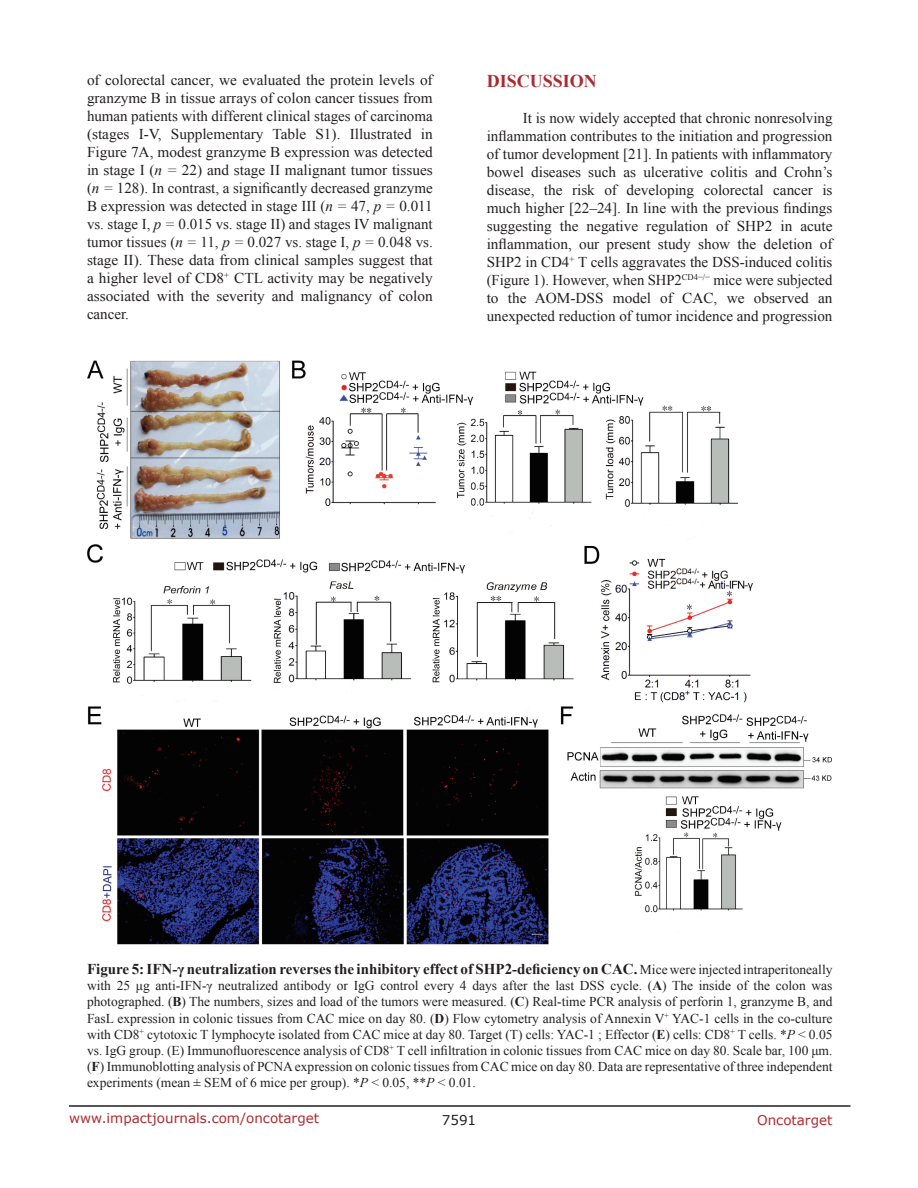
<style>
.page{position:relative;width:918px;height:1188px;background:#fff}
.page>*{position:absolute;margin:0;border:0;box-sizing:border-box;transform-origin:0 0}
.Heading{font:700 18px "Times New Roman";color:#ac2b31}
.BodyText{font:15px/18px "Times New Roman";color:#231f20;text-align:justify}
.FigureText{font:700 15px "Times New Roman";color:#231f20}
.FigureText-2{font:13.5px/16.2px "Times New Roman";color:#231f20;text-align:justify}
.t1{font:13.5px "Verdana";color:#ac2b31}
.t2{font:13.5px "Verdana";color:#231f20}
.s1{font-style:italic}
.s2{font-weight:400;font-size:13.5px}
.s3{font-weight:700}
</style>
<div class="page">
<hr style="left:69px;top:1105px;width:781px;height:2px;background:#231f20">
<img style="left:88px;top:360px;width:744px;height:585px">
<p class="BodyText" style="left:87px;top:71px;width:347px">of colorectal cancer, we evaluated the protein levels of granzyme B in tissue arrays of colon cancer tissues from human patients with different clinical stages of carcinoma (stages I-V, Supplementary Table S1). Illustrated in Figure 7A, modest granzyme B expression was detected in stage I (<span class="s1">n =</span> 22) and stage II malignant tumor tissues (<span class="s1">n =</span> 128). In contrast, a significantly decreased granzyme B expression was detected in stage III (<span class="s1">n =</span> 47, <span class="s1">p =</span> 0.011 vs. stage I, <span class="s1">p =</span> 0.015 vs. stage II) and stages IV malignant tumor tissues (<span class="s1">n =</span> 11, <span class="s1">p =</span> 0.027 vs. stage I, <span class="s1">p =</span> 0.048 vs. stage II). These data from clinical samples suggest that a higher level of CD8<sup>+</sup> CTL activity may be negatively associated with the severity and malignancy of colon cancer.</p>
<p class="Heading" style="left:487px;top:69px;width:112px">DISCUSSION</p>
<p class="BodyText" style="left:487px;top:109px;width:347px;text-indent:36px">It is now widely accepted that chronic nonresolving inflammation contributes to the initiation and progression of tumor development [21]. In patients with inflammatory bowel diseases such as ulcerative colitis and Crohn’s disease, the risk of developing colorectal cancer is much higher [22–24]. In line with the previous findings suggesting the negative regulation of SHP2 in acute inflammation, our present study show the deletion of SHP2 in CD4<sup>+</sup> T cells aggravates the DSS-induced colitis (Figure 1). However, when SHP2<sup>CD4−/−</sup> mice were subjected to the AOM-DSS model of CAC, we observed an unexpected reduction of tumor incidence and progression</p>
<p class="FigureText" style="left:87px;top:959px;width:747px">Figure 5: IFN-γ neutralization reverses the inhibitory effect of SHP2-deficiency on CAC. <span class="s2">Mice were injected intraperitoneally</span></p>
<p class="FigureText-2" style="left:87px;top:977px;width:747px">with 25 μg anti-IFN-γ neutralized antibody or IgG control every 4 days after the last DSS cycle. (<span class="s3">A</span>) The inside of the colon was photographed. (<span class="s3">B</span>) The numbers, sizes and load of the tumors were measured. (<span class="s3">C</span>) Real-time PCR analysis of perforin 1, granzyme B, and FasL expression in colonic tissues from CAC mice on day 80. (<span class="s3">D</span>) Flow cytometry analysis of Annexin V<sup>+</sup> YAC-1 cells in the co-culture with CD8<sup>+</sup> cytotoxic T lymphocyte isolated from CAC mice at day 80. Target (T) cells: YAC-1 ; Effector (<span class="s3">E</span>) cells: CD8<sup>+</sup> T cells. *<span class="s1">P</span> &lt; 0.05 vs. IgG group. (E) Immunofluorescence analysis of CD8<sup>+</sup> T cell infiltration in colonic tissues from CAC mice on day 80. Scale bar, 100 μm. (<span class="s3">F</span>) Immunoblotting analysis of PCNA expression on colonic tissues from CAC mice on day 80. Data are representative of three independent experiments (mean ± SEM of 6 mice per group). *<span class="s1">P</span> &lt; 0.05, **<span class="s1">P</span> &lt; 0.01.</p>
<p class="t1" style="left:69px;top:1109px;width:252px">www.impactjournals.com/oncotarget</p>
<p class="t2" style="left:442px;top:1111px;width:36px">7591</p>
<p class="t1" style="left:757px;top:1111px;width:77px">Oncotarget</p>
</div>
